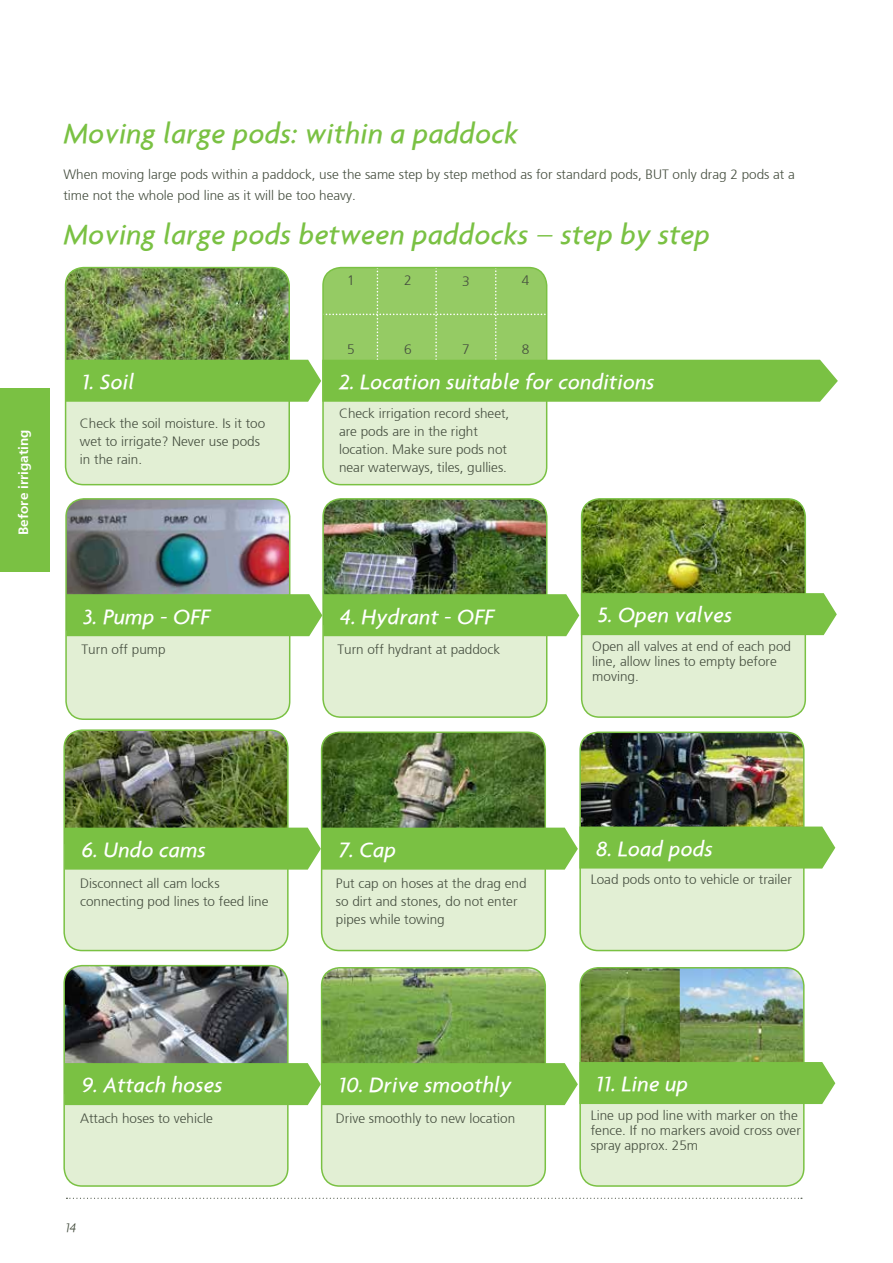
<style>
.page{position:relative;width:893px;height:1263px;background:#fff}
.page>*{position:absolute;margin:0;border:0;box-sizing:border-box;transform-origin:0 0}
.t1{font:italic 500 30px "Agenda";letter-spacing:.01em;color:#7ac143}
.t2{font:italic 500 22.5px "Agenda";letter-spacing:.01em;color:#fff}
.t3{font:300 13.65px "Frutiger";color:#444d3e}
.t4{font:300 13.5px/18px "Frutiger";color:#444d3e}
.t5{font:700 13.5px "Frutiger";color:#fff}
.t6{font:italic 300 13.5px "Agenda";color:#444d3e}
.s1{font-weight:300}
</style>
<div class="page">
<svg style="left:66px;top:1198px;width:736px;height:1px"></svg>
<div style="left:66px;top:268px;width:223px;height:217px;background:#e2efd4;border-radius:18px"></div>
<div style="left:65px;top:267px;width:225px;height:218px;border:2px solid #7ac143;border-radius:18px"></div>
<div style="left:323px;top:268px;width:224px;height:217px;background:#e2efd4;border-radius:18px"></div>
<div style="left:322px;top:267px;width:225px;height:218px;border:2px solid #7ac143;border-radius:18px"></div>
<svg style="left:65px;top:268px;width:773px;height:134px"></svg>
<div style="left:66px;top:499px;width:224px;height:220px;background:#e2efd4;border-radius:18px"></div>
<img style="left:66px;top:499px;width:224px;height:94px">
<div style="left:65px;top:498px;width:225px;height:222px;border:2px solid #7ac143;border-radius:18px"></div>
<div style="left:323px;top:499px;width:224px;height:218px;background:#e2efd4;border-radius:18px"></div>
<img style="left:323px;top:499px;width:224px;height:94px">
<div style="left:322px;top:498px;width:225px;height:220px;border:2px solid #7ac143;border-radius:18px"></div>
<div style="left:582px;top:499px;width:223px;height:218px;background:#e2efd4;border-radius:18px"></div>
<img style="left:582px;top:499px;width:223px;height:94px">
<div style="left:581px;top:498px;width:225px;height:220px;border:2px solid #7ac143;border-radius:18px"></div>
<svg style="left:66px;top:593px;width:771px;height:43px;background:#7ec14a"></svg>
<div style="left:0;top:388px;width:50px;height:183px;background:#7ac143"></div>
<div style="left:64px;top:730px;width:224px;height:220px;background:#e2efd4;border-radius:18px"></div>
<img style="left:66px;top:732px;width:220px;height:94px">
<div style="left:63px;top:729px;width:226px;height:222px;border:2px solid #7ac143;border-radius:18px"></div>
<div style="left:322px;top:732px;width:223px;height:218px;background:#e2efd4;border-radius:18px"></div>
<img style="left:322px;top:734px;width:221px;height:92px">
<div style="left:321px;top:731px;width:225px;height:220px;border:2px solid #7ac143;border-radius:18px"></div>
<div style="left:580px;top:732px;width:224px;height:218px;background:#e2efd4;border-radius:18px"></div>
<img style="left:582px;top:734px;width:220px;height:92px">
<div style="left:579px;top:731px;width:226px;height:220px;border:2px solid #7ac143;border-radius:18px"></div>
<svg style="left:65px;top:826px;width:770px;height:44px;background:#7ec14a"></svg>
<div style="left:64px;top:966px;width:224px;height:220px;background:#e2efd4;border-radius:18px"></div>
<img style="left:64px;top:966px;width:222px;height:96px">
<div style="left:63px;top:965px;width:226px;height:222px;border:2px solid #7ac143;border-radius:18px"></div>
<div style="left:322px;top:968px;width:223px;height:218px;background:#e2efd4;border-radius:18px"></div>
<img style="left:322px;top:968px;width:223px;height:94px">
<div style="left:321px;top:967px;width:225px;height:220px;border:2px solid #7ac143;border-radius:18px"></div>
<div style="left:580px;top:968px;width:224px;height:218px;background:#e2efd4;border-radius:18px"></div>
<img style="left:680px;top:968px;width:122px;height:94px">
<img style="left:581px;top:970px;width:99px;height:92px">
<div style="left:579px;top:967px;width:226px;height:220px;border:2px solid #7ac143;border-radius:18px"></div>
<div style="left:65px;top:1062px;width:770px;height:43px;background:#7ac143"></div>
<p class="t5" style="left:16px;top:535px;width:107px;rotate:-90deg">Before irrigating</p>
<h1 class="t1" style="left:63px;top:115px;width:456px">Moving large pods: within a paddock</h1>
<p class="t4" style="left:63px;top:164px;width:733px;line-height:21px">When moving large pods within a paddock, use the same step by step method as for standard pods, BUT only drag 2 pods at a time not the whole pod line as it will be too heavy.</p>
<h1 class="t1" style="left:63px;top:216px;width:648px">Moving large pods between paddocks <span class="s1">–</span> step by step</h1>
<p class="t3" style="left:347px;top:273px;width:9px">1</p>
<p class="t3" style="left:404px;top:273px;width:9px">2</p>
<p class="t3" style="left:462px;top:273px;width:9px">3</p>
<p class="t3" style="left:522px;top:273px;width:9px">4</p>
<h2 class="t2" style="left:82px;top:368px;width:54px">1. Soil</h2>
<p class="t4" style="left:80px;top:414px;width:187px">Check the soil moisture. Is it too wet to irrigate? Never use pods in the rain.</p>
<h2 class="t2" style="left:83px;top:603px;width:128px">3. Pump - OFF</h2>
<p class="t4" style="left:82px;top:641px;width:86px">Turn off pump</p>
<p class="t3" style="left:347px;top:342px;width:9px">5</p>
<p class="t3" style="left:404px;top:342px;width:9px">6</p>
<p class="t3" style="left:462px;top:342px;width:9px">7</p>
<p class="t3" style="left:522px;top:342px;width:9px">8</p>
<h2 class="t2" style="left:339px;top:368px;width:317px">2. Location suitable for conditions</h2>
<p class="t4" style="left:339px;top:404px;width:172px">Check irrigation record sheet, are pods are in the right location. Make sure pods not near waterways, tiles, gullies.</p>
<h2 class="t2" style="left:340px;top:603px;width:155px">4. Hydrant - OFF</h2>
<h2 class="t2" style="left:598px;top:601px;width:136px">5. Open valves</h2>
<p class="t4" style="left:337px;top:641px;width:164px">Turn off hydrant at paddock</p>
<p class="t4" style="left:592px;top:639px;width:200px;line-height:15px">Open all valves at end of each pod line, allow lines to empty before moving.</p>
<h2 class="t2" style="left:82px;top:836px;width:126px">6. Undo cams</h2>
<p class="t4" style="left:80px;top:874px;width:190px">Disconnect all cam locks connecting pod lines to feed line</p>
<h2 class="t2" style="left:82px;top:1071px;width:142px">9. Attach hoses</h2>
<p class="t4" style="left:80px;top:1109px;width:134px">Attach hoses to vehicle</p>
<p class="t6" style="left:66px;top:1220px;width:12px">14</p>
<h2 class="t2" style="left:339px;top:836px;width:59px">7. Cap</h2>
<h2 class="t2" style="left:596px;top:835px;width:118px">8. Load pods</h2>
<p class="t4" style="left:336px;top:874px;width:192px">Put cap on hoses at the drag end so dirt and stones, do not enter pipes while towing</p>
<p class="t4" style="left:591px;top:871px;width:203px">Load pods onto to vehicle or trailer</p>
<h2 class="t2" style="left:339px;top:1071px;width:174px">10. Drive smoothly</h2>
<h2 class="t2" style="left:596px;top:1070px;width:94px">11. Line up</h2>
<p class="t4" style="left:336px;top:1109px;width:181px">Drive smoothly to new location</p>
<p class="t4" style="left:591px;top:1108px;width:212px;line-height:15px">Line up pod line with marker on the fence. If no markers avoid cross over spray approx. 25m</p>
</div>
